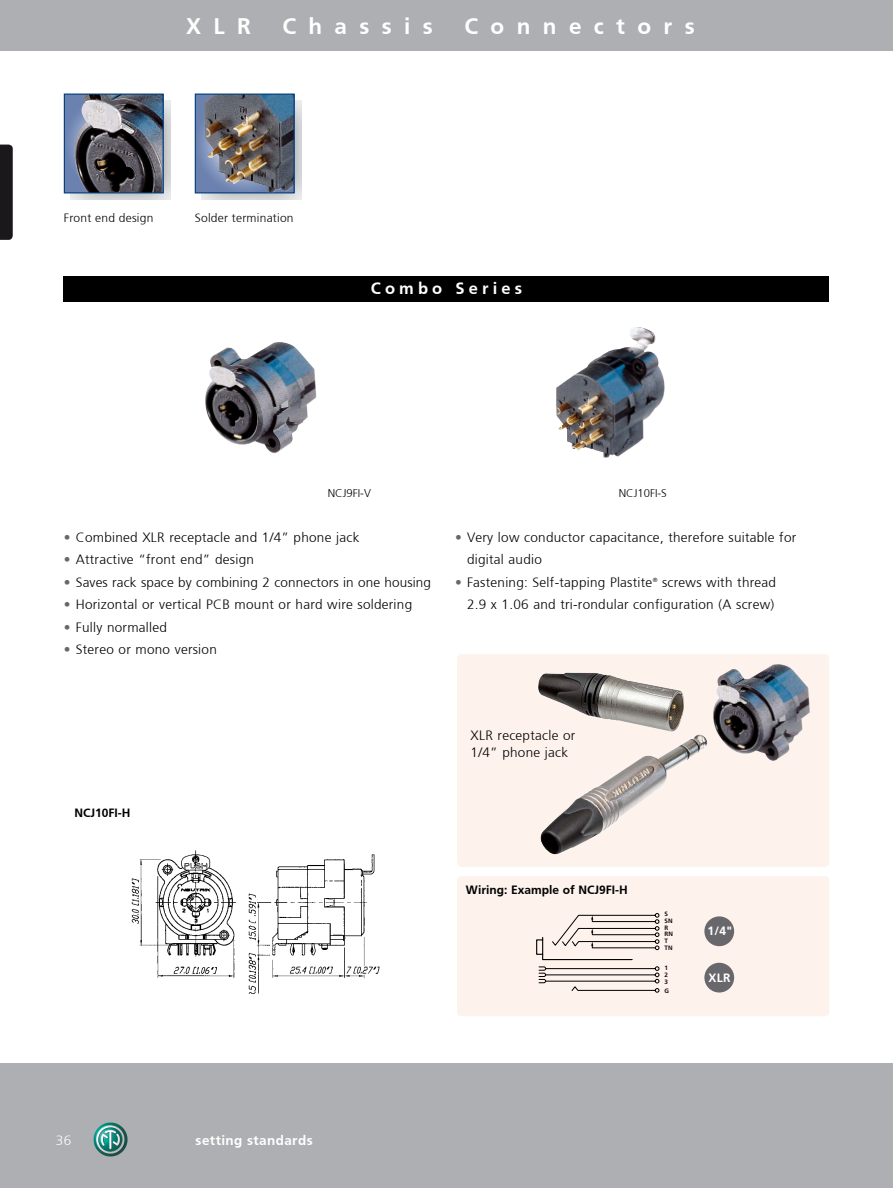
<style>
.page{position:relative;width:893px;height:1188px;background:#fff}
.page>*{position:absolute;margin:0;border:0;box-sizing:border-box;transform-origin:0 0}
.t1{font:700 22.5px "Frutiger";letter-spacing:.55em;color:#fff}
.t2{font:700 16.5px "Frutiger";letter-spacing:.25em;color:#fff}
.t3{font:300 13.5px/22.5px "Frutiger";letter-spacing:.02em;color:#000}
.t4{font:700 13.5px "Frutiger";letter-spacing:.03em;color:#fff}
.t5{font:300 13.5px "Frutiger";color:#fff}
.t6{font:700 12px "Frutiger";color:#000}
.t7{font:300 12px "Frutiger";letter-spacing:.02em;color:#000}
.t8{font:700 12px "Frutiger";color:#fff}
.t9{font:300 11.25px "Frutiger";color:#000}
.t10{font:700 6.3px/6.8px "Frutiger";color:#190a10}
.t11{font:300 6px "Frutiger";color:#000}
.s1{color:#68676c}
</style>
<div class="page">
<div style="left:0;top:0;width:893px;height:51px;background:#aeafb2"></div>
<div style="left:0;top:1063px;width:893px;height:125px;background:#aeafb2"></div>
<img style="left:94px;top:1123px;width:33px;height:33px">
<svg style="left:0;top:145px;width:13px;height:95px"></svg>
<div style="left:457px;top:876px;width:372px;height:140px;background:#fdf2ec;border-radius:4px"></div>
<div style="left:457px;top:654px;width:372px;height:213px;background:#fdf2ec;border-radius:4px"></div>
<img style="left:205px;top:342px;width:111px;height:111px">
<img style="left:713px;top:664px;width:97px;height:97px">
<div style="left:64px;top:276px;width:765px;height:26px;background:#000"></div>
<img style="left:556px;top:327px;width:109px;height:131px">
<img style="left:70px;top:100px;width:100px;height:100px">
<div style="left:64px;top:94px;width:99px;height:99px;background:#6b82b0"></div>
<img style="left:70px;top:96px;width:92px;height:95px">
<div style="left:64px;top:94px;width:100px;height:99px;border:1px solid #003c78"></div>
<img style="left:201px;top:100px;width:100px;height:100px">
<svg style="left:197px;top:96px;width:7px;height:95px"></svg>
<img style="left:204px;top:96px;width:89px;height:95px">
<div style="left:195px;top:94px;width:100px;height:99px;border:1px solid #003c78"></div>
<img style="left:131px;top:850px;width:249px;height:144px">
<img style="left:540px;top:735px;width:168px;height:120px">
<img style="left:538px;top:673px;width:146px;height:59px">
<svg style="left:536px;top:913px;width:124px;height:80px"></svg>
<div style="left:704px;top:916px;width:30px;height:30px;background:#68676c;border-radius:50%"></div>
<div style="left:704px;top:963px;width:30px;height:30px;background:#68676c;border-radius:50%"></div>
<h1 class="t1" style="left:186px;top:13px;width:66px">XLR</h1>
<h1 class="t1" style="left:282px;top:13px;width:152px">Chassis</h1>
<h1 class="t1" style="left:464px;top:13px;width:232px">Connectors</h1>
<p class="t7" style="left:64px;top:211px;width:91px">Front end design</p>
<p class="t7" style="left:195px;top:211px;width:100px">Solder termination</p>
<p class="t2" style="left:371px;top:279px;width:153px">Combo Series</p>
<p class="t9" style="left:328px;top:487px;width:45px">NCJ9FI-V</p>
<p class="t9" style="left:619px;top:487px;width:50px">NCJ10FI-S</p>
<p class="t3" style="left:64px;top:526px;width:297px"><span class="s1">•</span> Combined XLR receptacle and 1/4” phone jack</p>
<p class="t3" style="left:64px;top:548px;width:192px"><span class="s1">•</span> Attractive “front end” design</p>
<p class="t3" style="left:64px;top:571px;width:369px"><span class="s1">•</span> Saves rack space by combining 2 connectors in one housing</p>
<p class="t3" style="left:64px;top:593px;width:350px"><span class="s1">•</span> Horizontal or vertical PCB mount or hard wire soldering</p>
<p class="t3" style="left:64px;top:616px;width:105px"><span class="s1">•</span> Fully normalled</p>
<p class="t3" style="left:64px;top:638px;width:155px"><span class="s1">•</span> Stereo or mono version</p>
<p class="t3" style="left:467px;top:526px;width:331px;text-indent:-12px"><span class="s1">•</span> Very low conductor capacitance, therefore suitable for digital audio</p>
<p class="t3" style="left:455px;top:571px;width:199px"><span class="s1">•</span> Fastening: Self-tapping Plastite</p>
<p class="t11" style="left:653px;top:576px;width:6px">®</p>
<p class="t3" style="left:467px;top:571px;width:311px;text-align:right">screws with thread<br>2.9 x 1.06 and tri-rondular configuration (A screw)</p>
<p class="t6" style="left:75px;top:806px;width:58px">NCJ10FI-H</p>
<p class="t3" style="left:471px;top:728px;width:106px;line-height:16.2px">XLR receptacle or<br>1/4” phone jack</p>
<p class="t6" style="left:466px;top:883px;width:163px">Wiring: Example of NCJ9FI-H</p>
<p class="t10" style="left:665px;top:911px;width:10px">S<br>SN<br>R<br>RN<br>T<br>TN</p>
<p class="t10" style="left:665px;top:965px;width:5px;text-align:justify">1<br>2<br>3</p>
<p class="t10" style="left:665px;top:987px;width:6px">G</p>
<p class="t8" style="left:708px;top:924px;width:26px">1/4"</p>
<p class="t8" style="left:708px;top:970px;width:23px">XLR</p>
<p class="t5" style="left:56px;top:1132px;width:17px">36</p>
<p class="t4" style="left:196px;top:1132px;width:119px">setting standards</p>
</div>
